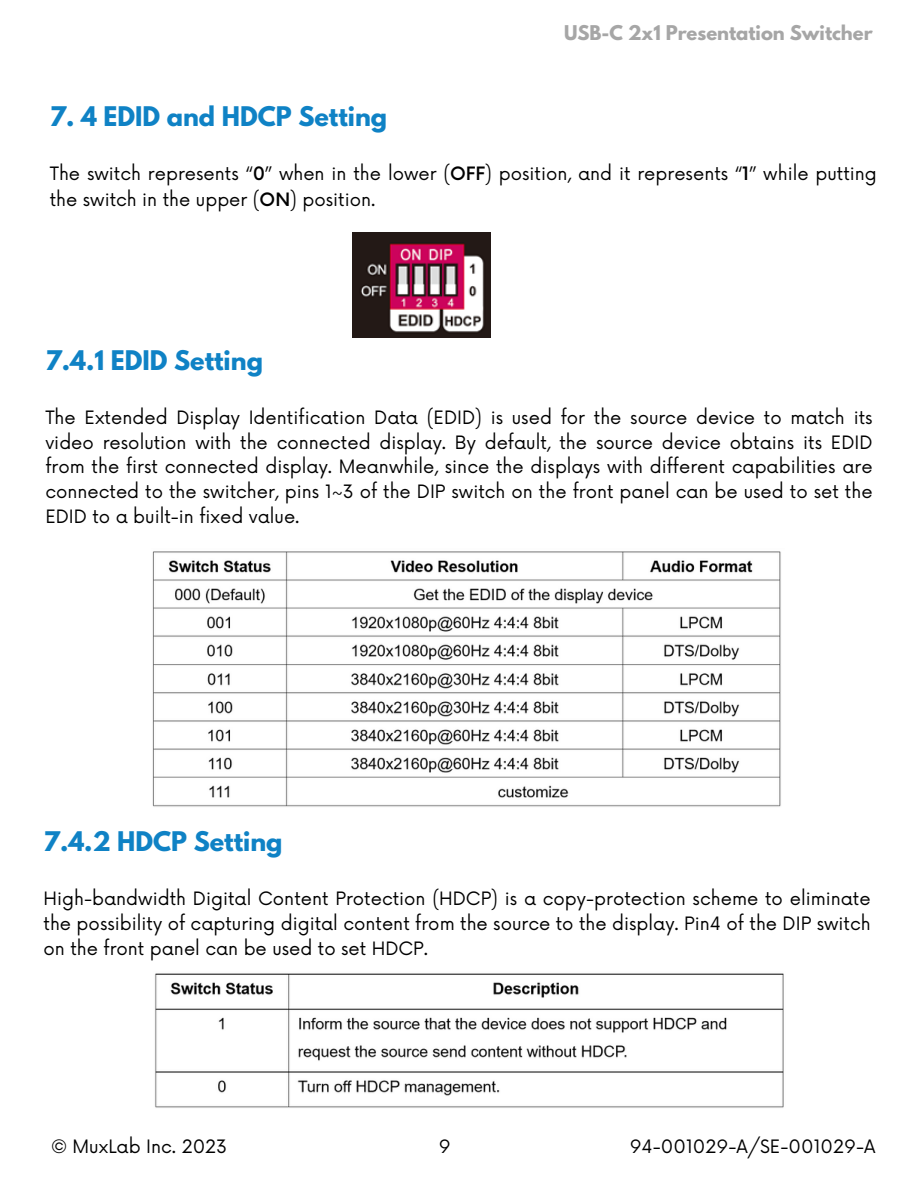
<style>
.page{position:relative;width:918px;height:1188px;background:#fff}
.page>*{position:absolute;margin:0;border:0;box-sizing:border-box;transform-origin:0 0}
.t1{font:700 24px "League Spartan";color:#0f82c5}
.t2{font:18px/24.8px "Now";color:#000;text-align:justify}
.t3{font:700 18px "League Spartan";color:#a6a6a6}
.s1{font-weight:500}
</style>
<div class="page">
<img style="left:352px;top:232px;width:139px;height:105px">
<img style="left:152px;top:551px;width:629px;height:256px">
<img style="left:155px;top:973px;width:629px;height:135px">
<p class="t3" style="left:564px;top:24px;width:310px">USB-C 2x1 Presentation Switcher</p>
<p class="t1" style="left:50px;top:104px;width:339px">7. 4 EDID and HDCP Setting</p>
<p class="t2" style="left:50px;top:161px;width:829px;line-height:25.8px">The switch represents “<span class="s1">0</span>” when in the lower (<span class="s1">OFF</span>) position, and it represents “<span class="s1">1</span>” while putting the switch in the upper (<span class="s1">ON</span>) position.</p>
<p class="t1" style="left:45px;top:348px;width:219px">7.4.1 EDID Setting</p>
<p class="t2" style="left:45px;top:406px;width:829px">The Extended Display Identification Data (EDID) is used for the source device to match its video resolution with the connected display. By default, the source device obtains its EDID from the first connected display. Meanwhile, since the displays with different capabilities are connected to the switcher, pins 1~3 of the DIP switch on the front panel can be used to set the EDID to a built-in fixed value.</p>
<p class="t1" style="left:44px;top:830px;width:241px">7.4.2 HDCP Setting</p>
<p class="t2" style="left:44px;top:887px;width:829px">High-bandwidth Digital Content Protection (HDCP) is a copy-protection scheme to eliminate the possibility of capturing digital content from the source to the display. Pin4 of the DIP switch on the front panel can be used to set HDCP.</p>
<p class="t2" style="left:51px;top:1135px;width:178px">© MuxLab Inc. 2023</p>
<p class="t2" style="left:439px;top:1135px;width:13px">9</p>
<p class="t2" style="left:630px;top:1135px;width:247px">94-001029-A/SE-001029-A</p>
</div>
